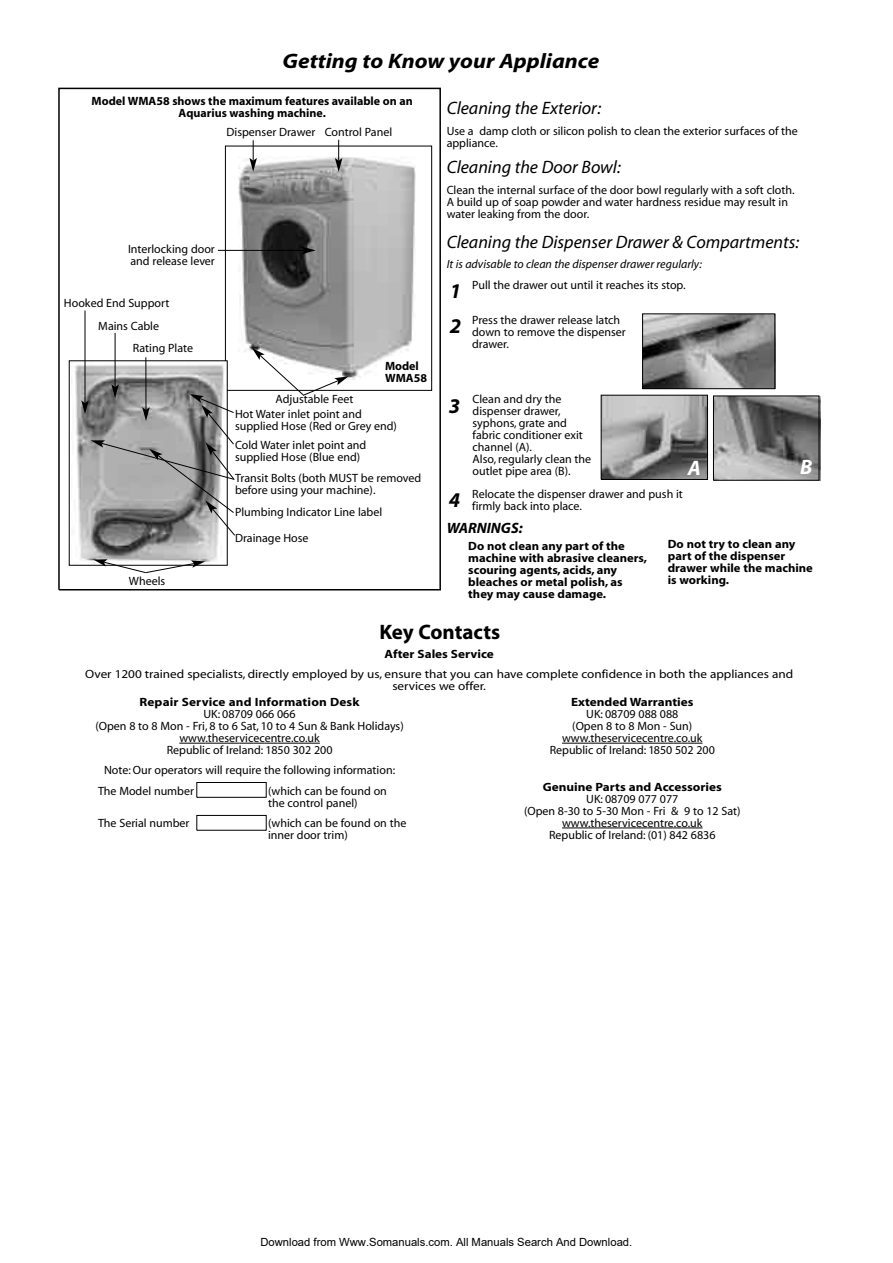
<style>
.page{position:relative;width:893px;height:1263px;background:#fff}
.page>*{position:absolute;margin:0;border:0;box-sizing:border-box;transform-origin:0 0}
.t1{font:italic 700 21px "Myriad";color:#000;scale:1.1 1}
.t2{font:700 21px "Myriad";color:#000}
.t3{font:italic 700 21px "Myriad";color:#fff}
.t4{font:italic 700 21px "Myriad";color:#000}
.t5{font:italic 18px "Myriad";color:#000}
.t6{font:italic 700 15px "Myriad";color:#000}
.t7{font:12px/12px "Myriad";color:#000}
.t8{font:700 12px/12px "Myriad";color:#000;scale:1.05 1}
.t9{font:12px/12px "Myriad";color:#000;text-align:center;scale:1.1 1}
.t10{font:700 12px "Myriad";color:#000;scale:1.1 1}
.t11{font:italic 12px/21px "Myriad";color:#000}
.t12{font:700 12px/12px "Myriad";color:#000}
.t13{font:11.25px "Arial";color:#000}
.s1{font-weight:700;font-size:21px}
.s2{font-style:normal}
.s3{font-weight:700;font-style:italic;font-size:21px}
</style>
<div class="page">
<div style="left:58px;top:88px;width:383px;height:502px;border:2px solid #000"></div>
<img style="left:239px;top:157px;width:177px;height:222px">
<div style="left:225px;top:146px;width:207px;height:245px;border:1px solid #000"></div>
<img style="left:71px;top:365px;width:147px;height:198px">
<svg style="left:249px;top:140px;width:8px;height:32px"></svg>
<hr style="left:218px;top:250px;width:86px;height:1px;background:#000">
<svg style="left:302px;top:247px;width:14px;height:7px"></svg>
<svg style="left:335px;top:140px;width:7px;height:32px"></svg>
<svg style="left:252px;top:348px;width:97px;height:48px"></svg>
<svg style="left:93px;top:559px;width:112px;height:15px"></svg>
<hr style="left:85px;top:310px;width:1px;height:93px;background:#000">
<hr style="left:115px;top:333px;width:1px;height:54px;background:#000">
<svg style="left:81px;top:356px;width:155px;height:180px;background:#9e9e9e"></svg>
<svg style="left:562px;top:743px;width:26px;height:1px"></svg>
<hr style="left:588px;top:743px;width:34px;height:1px;background:#000">
<svg style="left:622px;top:743px;width:80px;height:1px"></svg>
<svg style="left:562px;top:828px;width:26px;height:1px"></svg>
<hr style="left:588px;top:828px;width:34px;height:1px;background:#000">
<svg style="left:622px;top:828px;width:80px;height:1px"></svg>
<svg style="left:179px;top:743px;width:26px;height:1px"></svg>
<hr style="left:205px;top:743px;width:34px;height:1px;background:#000">
<svg style="left:239px;top:743px;width:81px;height:1px"></svg>
<svg style="left:196px;top:782px;width:71px;height:49px"></svg>
<img style="left:644px;top:315px;width:129px;height:72px">
<div style="left:642px;top:313px;width:133px;height:76px;border:1px solid #000"></div>
<img style="left:603px;top:397px;width:103px;height:81px">
<div style="left:601px;top:395px;width:107px;height:85px;border:1px solid #000"></div>
<img style="left:715px;top:396px;width:105px;height:84px">
<div style="left:713px;top:396px;width:106px;height:85px;border:1px solid #000"></div>
<h1 class="t1" style="left:283px;top:54px;width:289px">Getting to Know your Appliance</h1>
<p class="t12" style="left:92px;top:97px;width:323px;text-align:center">Model WMA58 shows the maximum features available on an<br>Aquarius washing machine.</p>
<p class="t7" style="left:227px;top:127px;width:90px">Dispenser Drawer</p>
<p class="t7" style="left:325px;top:128px;width:69px">Control Panel</p>
<p class="t7" style="left:128px;top:244px;width:88px">Interlocking door and release lever</p>
<p class="t7" style="left:64px;top:299px;width:107px">Hooked End Support</p>
<p class="t7" style="left:98px;top:321px;width:62px">Mains Cable</p>
<p class="t7" style="left:133px;top:343px;width:62px">Rating Plate</p>
<p class="t7" style="left:129px;top:576px;width:38px">Wheels</p>
<p class="t7" style="left:276px;top:394px;width:79px">Adjustable Feet</p>
<p class="t12" style="left:385px;top:361px;width:43px">Model<br>WMA58</p>
<p class="t7" style="left:235px;top:409px;width:163px">Hot Water inlet point and supplied Hose (Red or Grey end)</p>
<p class="t7" style="left:235px;top:440px;width:133px">Cold Water inlet point and supplied Hose (Blue end)</p>
<p class="t7" style="left:235px;top:473px;width:188px">Transit Bolts (both MUST be removed before using your machine).</p>
<p class="t7" style="left:235px;top:507px;width:149px">Plumbing Indicator Line label</p>
<p class="t7" style="left:235px;top:533px;width:75px">Drainage Hose</p>
<h2 class="t5" style="left:447px;top:102px;width:156px">Cleaning the Exterior:</h2>
<p class="t7" style="left:447px;top:126px;width:353px">Use a damp cloth or silicon polish to clean the exterior surfaces of the appliance.</p>
<h2 class="t5" style="left:447px;top:161px;width:176px">Cleaning the Door Bowl:</h2>
<p class="t7" style="left:447px;top:185px;width:349px">Clean the internal surface of the door bowl regularly with a soft cloth.<br>A build up of soap powder and water hardness residue may result in water leaking from the door.</p>
<h2 class="t5" style="left:447px;top:235px;width:354px">Cleaning the Dispenser Drawer &amp; Compartments:</h2>
<p class="t11" style="left:447px;top:255px;width:257px">It is advisable to clean the dispenser drawer regularly:<br><span class="s1">1</span> <span class="s2">Pull the drawer out until it reaches its stop.</span></p>
<p class="t7" style="left:472px;top:315px;width:155px;text-indent:-22px"><span class="s3">2</span> Press the drawer release latch down to remove the dispenser drawer.</p>
<h1 class="t4" style="left:449px;top:399px;width:13px">3</h1>
<p class="t7" style="left:473px;top:394px;width:120px">Clean and dry the dispenser drawer, syphons, grate and fabric conditioner exit channel (A).<br>Also, regularly clean the outlet pipe area (B).</p>
<h1 class="t3" style="left:688px;top:460px;width:14px">A</h1>
<h1 class="t3" style="left:800px;top:459px;width:14px">B</h1>
<p class="t7" style="left:472px;top:489px;width:212px;text-indent:-23px"><span class="s3">4</span> Relocate the dispenser drawer and push it firmly back into place.</p>
<p class="t6" style="left:447px;top:523px;width:77px">WARNINGS:</p>
<p class="t8" style="left:468px;top:541px;width:172px">Do not clean any part of the machine with abrasive cleaners, scouring agents, acids, any bleaches or metal polish, as they may cause damage.</p>
<p class="t8" style="left:668px;top:539px;width:140px">Do not try to clean any part of the dispenser drawer while the machine is working.</p>
<h1 class="t2" style="left:379px;top:625px;width:122px">Key Contacts</h1>
<p class="t10" style="left:385px;top:649px;width:101px">After Sales Service</p>
<p class="t9" style="left:85px;top:669px;width:645px">Over 1200 trained specialists, directly employed by us, ensure that you can have complete confidence in both the appliances and services we offer.</p>
<p class="t10" style="left:571px;top:698px;width:113px">Extended Warranties</p>
<p class="t7" style="left:550px;top:709px;width:167px;text-align:center">UK: 08709 088 088<br>(Open 8 to 8 Mon - Sun) www.theservicecentre.co.uk<br>Republic of Ireland: 1850 502 200</p>
<p class="t10" style="left:543px;top:783px;width:164px">Genuine Parts and Accessories</p>
<p class="t7" style="left:524px;top:794px;width:218px;text-align:center">UK: 08709 077 077<br>(Open 8-30 to 5-30 Mon - Fri &amp; 9 to 12 Sat) www.theservicecentre.co.uk<br>Republic of Ireland: (01) 842 6836</p>
<p class="t10" style="left:140px;top:698px;width:202px">Repair Service and Information Desk</p>
<p class="t7" style="left:95px;top:709px;width:310px;text-align:center">UK: 08709 066 066<br>(Open 8 to 8 Mon - Fri, 8 to 6 Sat, 10 to 4 Sun &amp; Bank Holidays) www.theservicecentre.co.uk<br>Republic of Ireland: 1850 302 200</p>
<p class="t7" style="left:98px;top:761px;width:299px;line-height:20.5px;text-indent:6px">Note: Our operators will require the following information:<br>The Model number</p>
<p class="t7" style="left:268px;top:786px;width:120px">(which can be found on the control panel)</p>
<p class="t7" style="left:98px;top:819px;width:93px">The Serial number</p>
<p class="t7" style="left:268px;top:819px;width:140px">(which can be found on the inner door trim)</p>
<p class="t13" style="left:260px;top:1235px;width:373px">Download from Www.Somanuals.com. All Manuals Search And Download.</p>
</div>
